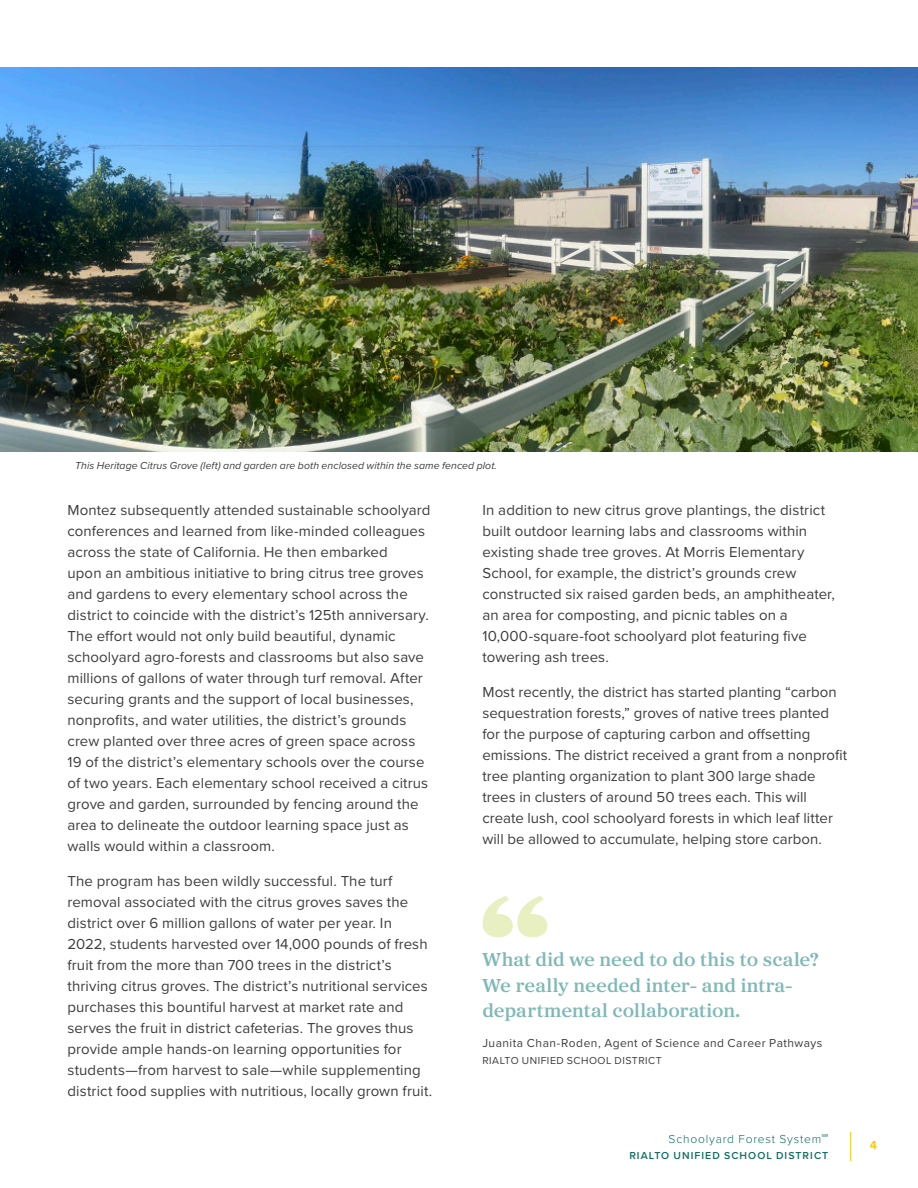
<style>
.page{position:relative;width:918px;height:1188px;background:#fff}
.page>*{position:absolute;margin:0;border:0;box-sizing:border-box;transform-origin:0 0}
.t1{font:600 19.5px/25.5px "Proxima Sera";letter-spacing:.01em;color:#7fb9b6}
.Text{font:15px/21px "Proxima Nova";letter-spacing:.005em;color:#3e3e3f}
.Quote_-_Source__person{font:12px "Proxima Nova";letter-spacing:.035em;color:#3e3e3f}
.t2{font:300 12px "Proxima Nova";letter-spacing:.065em;color:#106e62}
.t3{font:700 12px "Proxima Nova";color:#fbc814}
.Photo_Caption{font:italic 10.5px "Proxima Nova";letter-spacing:.005em;color:#3e3e3f}
.t4{font:600 10.5px "Proxima Nova";letter-spacing:.1em;color:#106e62}
.Quote_-_Source__person-2{font:10.5px "Proxima Nova";letter-spacing:.045em;color:#3e3e3f}
.s1{font-size:13.5px}
</style>
<div class="page">
<svg style="left:850px;top:1132px;width:1px;height:29px"></svg>
<img style="left:0;top:68px;width:918px;height:383px">
<svg style="left:483px;top:896px;width:64px;height:41px"></svg>
<p class="Photo_Caption" style="left:75px;top:458px;width:423px">This Heritage Citrus Grove (left) and garden are both enclosed within the same fenced plot.</p>
<p class="Text" style="left:68px;top:499px;width:365px">Montez subsequently attended sustainable schoolyard conferences and learned from like-minded colleagues across the state of California. He then embarked<br>upon an ambitious initiative to bring citrus tree groves and gardens to every elementary school across the district to coincide with the district’s 125th anniversary.<br>The effort would not only build beautiful, dynamic schoolyard agro-forests and classrooms but also save millions of gallons of water through turf removal. After securing grants and the support of local businesses, nonprofits, and water utilities, the district’s grounds crew planted over three acres of green space across 19 of the district’s elementary schools over the course of two years. Each elementary school received a citrus grove and garden, surrounded by fencing around the area to delineate the outdoor learning space just as walls would within a classroom.</p>
<p class="Text" style="left:68px;top:869px;width:366px">The program has been wildly successful. The turf removal associated with the citrus groves saves the district over 6 million gallons of water per year. In 2022, students harvested over 14,000 pounds of fresh fruit from the more than 700 trees in the district’s thriving citrus groves. The district’s nutritional services purchases this bountiful harvest at market rate and serves the fruit in district cafeterias. The groves thus provide ample hands-on learning opportunities for students—from harvest to sale—while supplementing district food supplies with nutritious, locally grown fruit.</p>
<p class="Text" style="left:482px;top:499px;width:354px">In addition to new citrus grove plantings, the district built outdoor learning labs and classrooms within existing shade tree groves. At Morris Elementary School, for example, the district’s grounds crew constructed six raised garden beds, an amphitheater, an area for composting, and picnic tables on a 10,000-square-foot schoolyard plot featuring five towering ash trees.</p>
<p class="Text" style="left:482px;top:680px;width:366px">Most recently, the district has started planting “carbon sequestration forests,” groves of native trees planted for the purpose of capturing carbon and offsetting emissions. The district received a grant from a nonprofit tree planting organization to plant 300 large shade trees in clusters of around 50 trees each. This will create lush, cool schoolyard forests in which leaf litter will be allowed to accumulate, helping store carbon.</p>
<p class="t1" style="left:482px;top:946px;width:338px">What did we need to do this to scale?<br>We really needed inter- and intra&shy;departmental collaboration.</p>
<p class="Quote_-_Source__person" style="left:482px;top:1034px;width:341px">Juanita Chan-Roden, Agent of Science and Career Pathways</p>
<p class="Quote_-_Source__person-2" style="left:482px;top:1052px;width:181px">RIALTO UNIFIED SCHOOL DISTRICT</p>
<p class="t2" style="left:669px;top:1130px;width:161px">Schoolyard Forest System<span class="s1">℠</span></p>
<p class="t4" style="left:629px;top:1148px;width:201px">RIALTO UNIFIED SCHOOL DISTRICT</p>
<p class="t3" style="left:870px;top:1137px;width:9px">4</p>
</div>
